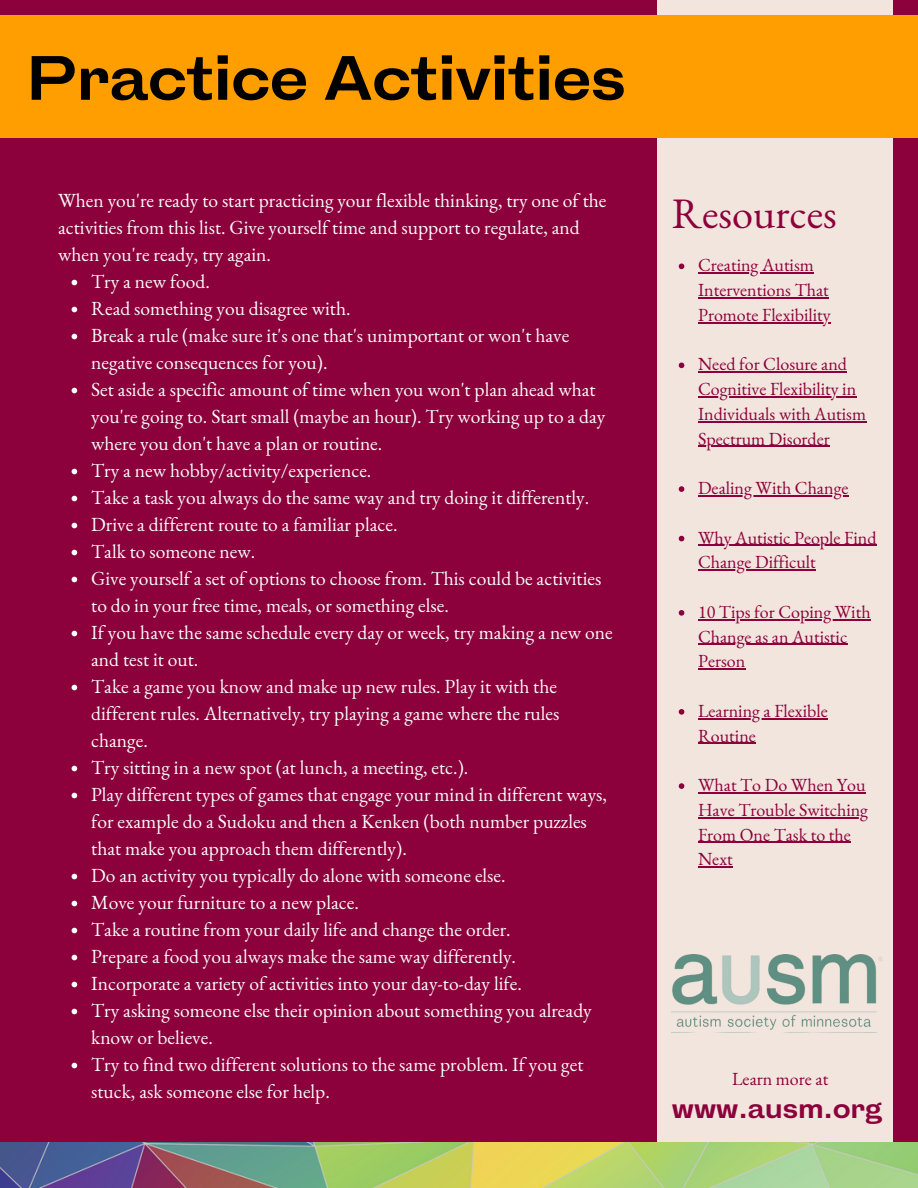
<style>
.page{position:relative;width:918px;height:1188px;background:#8c003b}
.page>*{position:absolute;margin:0;border:0;box-sizing:border-box;transform-origin:0 0}
.t1{font:700 58.95px "HK Gothic";color:#000}
.t2{font:42.3px "EB Garamond";color:#8c003b}
.t3{font:700 25.95px "HK Gothic";color:#8c003b}
.t4{font:19.5px "EB Garamond";color:#fcfcfb}
.t5{font:18px/24.8px "EB Garamond";color:#8c003b}
</style>
<div class="page">
<div style="left:658px;top:0;width:235px;height:1188px;background:#f2e5dd"></div>
<div style="left:0;top:15px;width:918px;height:123px;background:#ff9e00"></div>
<svg style="left:72px;top:280px;width:5px;height:5px"></svg>
<svg style="left:72px;top:307px;width:5px;height:5px"></svg>
<svg style="left:72px;top:334px;width:5px;height:5px"></svg>
<svg style="left:72px;top:388px;width:5px;height:5px"></svg>
<svg style="left:72px;top:469px;width:5px;height:5px"></svg>
<svg style="left:72px;top:496px;width:5px;height:5px"></svg>
<svg style="left:72px;top:523px;width:5px;height:5px"></svg>
<svg style="left:72px;top:550px;width:5px;height:5px"></svg>
<svg style="left:72px;top:577px;width:5px;height:5px"></svg>
<svg style="left:72px;top:631px;width:5px;height:5px"></svg>
<svg style="left:72px;top:685px;width:5px;height:5px"></svg>
<svg style="left:72px;top:766px;width:5px;height:5px"></svg>
<svg style="left:72px;top:793px;width:5px;height:5px"></svg>
<svg style="left:72px;top:874px;width:5px;height:5px"></svg>
<svg style="left:72px;top:901px;width:5px;height:5px"></svg>
<svg style="left:72px;top:928px;width:5px;height:5px"></svg>
<svg style="left:72px;top:955px;width:5px;height:5px"></svg>
<svg style="left:72px;top:982px;width:5px;height:5px"></svg>
<svg style="left:72px;top:1009px;width:5px;height:5px"></svg>
<svg style="left:72px;top:1063px;width:5px;height:5px"></svg>
<img style="left:0;top:1142px;width:918px;height:46px">
<svg style="left:679px;top:264px;width:5px;height:5px"></svg>
<hr style="left:698px;top:273px;width:116px;height:1px;background:#8c003b">
<hr style="left:698px;top:297px;width:131px;height:1px;background:#8c003b">
<hr style="left:698px;top:322px;width:133px;height:1px;background:#8c003b">
<svg style="left:679px;top:363px;width:5px;height:5px"></svg>
<hr style="left:698px;top:372px;width:149px;height:1px;background:#8c003b">
<hr style="left:698px;top:396px;width:158px;height:1px;background:#8c003b">
<hr style="left:698px;top:421px;width:168px;height:1px;background:#8c003b">
<hr style="left:698px;top:446px;width:132px;height:1px;background:#8c003b">
<svg style="left:679px;top:486px;width:5px;height:6px"></svg>
<hr style="left:698px;top:495px;width:151px;height:1px;background:#8c003b">
<svg style="left:679px;top:536px;width:5px;height:5px"></svg>
<hr style="left:698px;top:545px;width:178px;height:1px;background:#8c003b">
<hr style="left:698px;top:570px;width:118px;height:1px;background:#8c003b">
<svg style="left:679px;top:610px;width:5px;height:6px"></svg>
<hr style="left:698px;top:619px;width:173px;height:1px;background:#8c003b">
<hr style="left:698px;top:644px;width:149px;height:1px;background:#8c003b">
<hr style="left:698px;top:669px;width:47px;height:1px;background:#8c003b">
<svg style="left:679px;top:709px;width:5px;height:6px"></svg>
<hr style="left:698px;top:718px;width:130px;height:1px;background:#8c003b">
<hr style="left:698px;top:743px;width:58px;height:1px;background:#8c003b">
<svg style="left:679px;top:783px;width:5px;height:6px"></svg>
<hr style="left:698px;top:792px;width:168px;height:1px;background:#8c003b">
<hr style="left:698px;top:817px;width:170px;height:1px;background:#8c003b">
<hr style="left:698px;top:842px;width:153px;height:1px;background:#8c003b">
<hr style="left:698px;top:867px;width:35px;height:1px;background:#8c003b">
<img style="left:672px;top:955px;width:210px;height:78px">
<p class="t1" style="left:26px;top:47px;width:601px">Practice Activities</p>
<p class="t4" style="left:58px;top:187px;width:550px">When you're ready to start practicing your flexible thinking, try one of the</p>
<p class="t4" style="left:58px;top:214px;width:523px">activities from this list. Give yourself time and support to regulate, and</p>
<p class="t4" style="left:58px;top:241px;width:214px">when you're ready, try again.</p>
<p class="t4" style="left:91px;top:268px;width:120px">Try a new food.</p>
<p class="t4" style="left:91px;top:295px;width:261px">Read something you disagree with.</p>
<p class="t4" style="left:91px;top:322px;width:480px">Break a rule (make sure it's one that's unimportant or won't have</p>
<p class="t4" style="left:91px;top:349px;width:238px">negative consequences for you).</p>
<p class="t4" style="left:91px;top:376px;width:506px">Set aside a specific amount of time when you won't plan ahead what</p>
<p class="t4" style="left:91px;top:403px;width:516px">you're going to. Start small (maybe an hour). Try working up to a day</p>
<p class="t4" style="left:91px;top:430px;width:293px">where you don't have a plan or routine.</p>
<p class="t4" style="left:91px;top:457px;width:282px">Try a new hobby/activity/experience.</p>
<p class="t4" style="left:91px;top:484px;width:500px">Take a task you always do the same way and try doing it differently.</p>
<p class="t4" style="left:91px;top:511px;width:308px">Drive a different route to a familiar place.</p>
<p class="t4" style="left:91px;top:538px;width:166px">Talk to someone new.</p>
<p class="t4" style="left:91px;top:565px;width:512px">Give yourself a set of options to choose from. This could be activities</p>
<p class="t4" style="left:91px;top:592px;width:359px">to do in your free time, meals, or something else.</p>
<p class="t4" style="left:91px;top:619px;width:523px">If you have the same schedule every day or week, try making a new one</p>
<p class="t4" style="left:91px;top:646px;width:109px">and test it out.</p>
<p class="t4" style="left:91px;top:673px;width:467px">Take a game you know and make up new rules. Play it with the</p>
<p class="t4" style="left:91px;top:700px;width:470px">different rules. Alternatively, try playing a game where the rules</p>
<p class="t4" style="left:91px;top:727px;width:58px">change.</p>
<p class="t4" style="left:91px;top:754px;width:379px">Try sitting in a new spot (at lunch, a meeting, etc.).</p>
<p class="t4" style="left:91px;top:781px;width:517px">Play different types of games that engage your mind in different ways,</p>
<p class="t4" style="left:91px;top:808px;width:497px">for example do a Sudoku and then a Kenken (both number puzzles</p>
<p class="t4" style="left:91px;top:835px;width:317px">that make you approach them differently).</p>
<p class="t4" style="left:91px;top:862px;width:416px">Do an activity you typically do alone with someone else.</p>
<p class="t4" style="left:91px;top:889px;width:269px">Move your furniture to a new place.</p>
<p class="t4" style="left:91px;top:916px;width:421px">Take a routine from your daily life and change the order.</p>
<p class="t4" style="left:91px;top:943px;width:426px">Prepare a food you always make the same way differently.</p>
<p class="t4" style="left:91px;top:970px;width:432px">Incorporate a variety of activities into your day-to-day life.</p>
<p class="t4" style="left:91px;top:997px;width:502px">Try asking someone else their opinion about something you already</p>
<p class="t4" style="left:91px;top:1024px;width:123px">know or believe.</p>
<p class="t4" style="left:91px;top:1051px;width:494px">Try to find two different solutions to the same problem. If you get</p>
<p class="t4" style="left:91px;top:1078px;width:240px">stuck, ask someone else for help.</p>
<p class="t2" style="left:672px;top:185px;width:167px">Resources</p>
<p class="t5" style="left:698px;top:253px;width:134px">Creating Autism<br>Interventions That<br>Promote Flexibility</p>
<p class="t5" style="left:698px;top:352px;width:170px">Need for Closure and<br>Cognitive Flexibility in<br>Individuals with Autism<br>Spectrum Disorder</p>
<p class="t5" style="left:698px;top:475px;width:152px">Dealing With Change</p>
<p class="t5" style="left:698px;top:525px;width:180px">Why Autistic People Find<br>Change Difficult</p>
<p class="t5" style="left:698px;top:599px;width:174px">10 Tips for Coping With<br>Change as an Autistic<br>Person</p>
<p class="t5" style="left:698px;top:698px;width:131px">Learning a Flexible<br>Routine</p>
<p class="t5" style="left:698px;top:772px;width:172px">What To Do When You<br>Have Trouble Switching<br>From One Task to the<br>Next</p>
<p class="t5" style="left:732px;top:1066px;width:98px">Learn more at</p>
<p class="t3" style="left:672px;top:1095px;width:212px">www.ausm.org</p>
</div>
